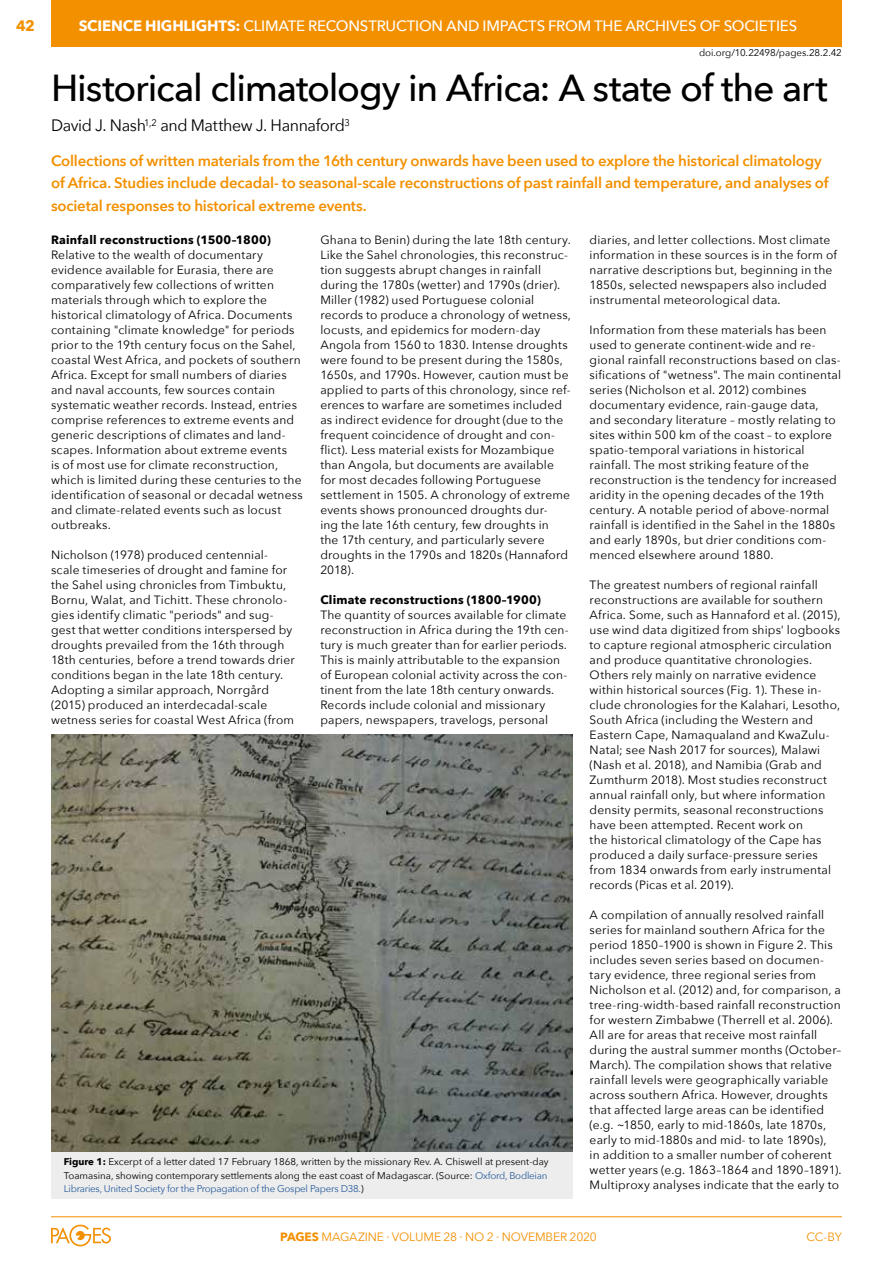
<style>
.page{position:relative;width:893px;height:1263px;background:#fff}
.page>*{position:absolute;margin:0;border:0;box-sizing:border-box;transform-origin:0 0}
.t1{font:500 37.5px "Avenir Next";letter-spacing:-.025em;color:#000}
.t2{font:16.5px "Avenir Next";letter-spacing:-.025em;color:#000}
.t3{font:600 15px/22.5px "Avenir Next";letter-spacing:-.015em;color:#f39000}
.t4{font:500 15px "Avenir Next";letter-spacing:-.015em;color:#fff}
.t5{font:700 15px "Avenir Next";color:#f39000}
.t6{font:12px/15px "Avenir Next";letter-spacing:.015em;color:#000}
.t7{font:700 12px "Avenir Next";letter-spacing:.02em;color:#000}
.t8{font:12px "Avenir Next";letter-spacing:-.01em;color:#f39000}
.t9{font:9.75px/13.5px "Avenir Next";color:#000}
.s1{font-weight:700}
.s2{color:#275b9b}
</style>
<div class="page">
<hr style="left:51px;top:1216px;width:791px;height:1px;background:#f39000">
<svg style="left:51px;top:1225px;width:60px;height:21px"></svg>
<div style="left:51px;top:0;width:791px;height:46px;background:#f39000"></div>
<div style="left:51px;top:1151px;width:522px;height:48px;background:#ededed"></div>
<img style="left:51px;top:735px;width:522px;height:416px">
<p class="t5" style="left:16px;top:13px;width:20px">42</p>
<p class="t4" style="left:79px;top:13px;width:558px"><span class="s1">SCIENCE HIGHLIGHTS:</span> CLIMATE RECONSTRUCTION AN D I MPACTS FROM THE ARC</p>
<p class="t4" style="left:655px;top:13px;width:144px">HIVES OF SOCIETIES</p>
<p class="t9" style="left:699px;top:46px;width:144px">doi.org/10.22498/pages.28.2.42</p>
<h1 class="t1" style="left:51px;top:56px;width:778px">H ISTORICAL CLIMATOLOGY IN AFRICA: A STATE OF THE ART</h1>
<h2 class="t2" style="left:51px;top:112px;width:300px">David J. Nash<sup>1,2</sup> and Matthew J. Hannaford<sup>3</sup></h2>
<p class="t3" style="left:51px;top:149px;width:779px">Collections of written materials from the 16th century onwards have been used to explore the historical climatology of Africa. Studies include decadal- to seasonal-scale reconstructions of past rainfall and temperature, and analyses of societal responses to historical extreme events.</p>
<p class="t7" style="left:51px;top:229px;width:221px">Rainfall reconstructions (1500–1800)</p>
<p class="t6" style="left:51px;top:247px;width:253px">Relative to the wealth of documentary evidence available for Eurasia, there are comparatively few collections of written materials through which to explore the historical climatology of Africa. Documents containing "climate knowledge" for periods prior to the 19th century focus on the Sahel, coastal West Africa, and pockets of southern Africa. Except for small numbers of diaries and naval accounts, few sources contain systematic weather records. Instead, entries comprise references to extreme events and generic descriptions of climates and land&shy;scapes. Information about extreme events<br>is of most use for climate reconstruction, which is limited during these centuries to the identification of seasonal or decadal wetness and climate-related events such as locust outbreaks.</p>
<p class="t6" style="left:51px;top:547px;width:245px">Nicholson (1978) produced centennial&shy;scale timeseries of drought and famine for the Sahel using chronicles from Timbuktu, Bornu, Walat, and Tichitt. These chronolo&shy;gies identify climatic "periods" and sug&shy;gest that wetter conditions interspersed by droughts prevailed from the 16th through 18th centuries, before a trend towards drier conditions began in the late 18th century.<br>Adopting a similar approach, Norrgård (2015) produced an interdecadal-scale wetness series for coastal West Africa (from</p>
<p class="t6" style="left:320px;top:232px;width:252px">Ghana to Benin) during the late 18th century.<br>Like the Sahel chronologies, this reconstruc&shy;tion suggests abrupt changes in rainfall during the 1780s (wetter) and 1790s (drier).<br>Miller (1982) used Portuguese colonial records to produce a chronology of wetness, locusts, and epidemics for modern-day Angola from 1560 to 1830. Intense droughts were found to be present during the 1580s, 1650s, and 1790s. However, caution must be applied to parts of this chronology, since ref&shy;erences to warfare are sometimes included as indirect evidence for drought (due to the frequent coincidence of drought and con&shy;flict). Less material exists for Mozambique than Angola, but documents are available for most decades following Portuguese settlement in 1505. A chronology of extreme events shows pronounced droughts dur-<br>ing the late 16th century, few droughts in<br>the 17th century, and particularly severe droughts in the 1790s and 1820s (Hannaford 2018).</p>
<p class="t7" style="left:320px;top:589px;width:222px">Climate reconstructions (1800–1900)</p>
<p class="t6" style="left:320px;top:607px;width:250px">The quantity of sources available for climate reconstruction in Africa during the 19th cen&shy;tury is much greater than for earlier periods.<br>This is mainly attributable to the expansion of European colonial activity across the con&shy;tinent from the late 18th century onwards.<br>Records include colonial and missionary papers, newspapers, travelogs, personal</p>
<p class="t9" style="left:64px;top:1155px;width:486px"><span class="s1">Figure 1:</span> Excerpt of a letter dated 17 February 1868, written by the missionary Rev. A. Chiswell at present-day<br>Toamasina, showing contemporary settlements along the east coast of Madagascar. (Source: <span class="s2">Oxford, Bodleian<br>Libraries, United Society for the Propagation of the Gospel Papers D38.</span>)</p>
<p class="t6" style="left:590px;top:232px;width:249px">diaries, and letter collections. Most climate information in these sources is in the form of narrative descriptions but, beginning in the 1850s, selected newspapers also included instrumental meteorological data.</p>
<p class="t6" style="left:590px;top:322px;width:253px">Information from these materials has been used to generate continent-wide and re&shy;gional rainfall reconstructions based on clas&shy;sifications of "wetness". The main continental series (Nicholson et al. 2012) combines documentary evidence, rain-gauge data, and secondary literature – mostly relating to sites within 500 km of the coast – to explore spatio-temporal variations in historical rainfall. The most striking feature of the reconstruction is the tendency for increased aridity in the opening decades of the 19th century. A notable period of above-normal rainfall is identified in the Sahel in the 1880s and early 1890s, but drier conditions com&shy;menced elsewhere around 1880.</p>
<p class="t6" style="left:590px;top:577px;width:252px">The greatest numbers of regional rainfall reconstructions are available for southern Africa. Some, such as Hannaford et al. (2015), use wind data digitized from ships' logbooks to capture regional atmospheric circulation and produce quantitative chronologies.<br>Others rely mainly on narrative evidence within historical sources (Fig. 1). These in&shy;clude chronologies for the Kalahari, Lesotho, South Africa (including the Western and Eastern Cape, Namaqualand and KwaZulu-Natal; see Nash 2017 for sources), Malawi (Nash et al. 2018), and Namibia (Grab and Zumthurm 2018). Most studies reconstruct annual rainfall only, but where information density permits, seasonal reconstructions have been attempted. Recent work on<br>the historical climatology of the Cape has produced a daily surface-pressure series from 1834 onwards from early instrumental records (Picas et al. 2019).</p>
<p class="t6" style="left:590px;top:907px;width:254px">A compilation of annually resolved rainfall series for mainland southern Africa for the period 1850–1900 is shown in Figure 2. This includes seven series based on documen&shy;tary evidence, three regional series from Nicholson et al. (2012) and, for comparison, a tree-ring-width-based rainfall reconstruction for western Zimbabwe (Therrell et al. 2006).<br>All are for areas that receive most rainfall during the austral summer months (October– March). The compilation shows that relative rainfall levels were geographically variable across southern Africa. However, droughts that affected large areas can be identified (e.g. ~1850, early to mid-1860s, late 1870s, early to mid-1880s and mid- to late 1890s),<br>in addition to a smaller number of coherent wetter years (e.g. 1863–1864 and 1890–1891).<br>Multiproxy analyses indicate that the early to</p>
<p class="t8" style="left:280px;top:1227px;width:240px"><span class="s1">PAGES</span> MAGAZINE ∙ VOLUME 28 ∙ NO 2 ∙ Novem</p>
<p class="t8" style="left:546px;top:1227px;width:53px">ber 2020</p>
<p class="t8" style="left:807px;top:1227px;width:37px">CC-BY</p>
</div>
